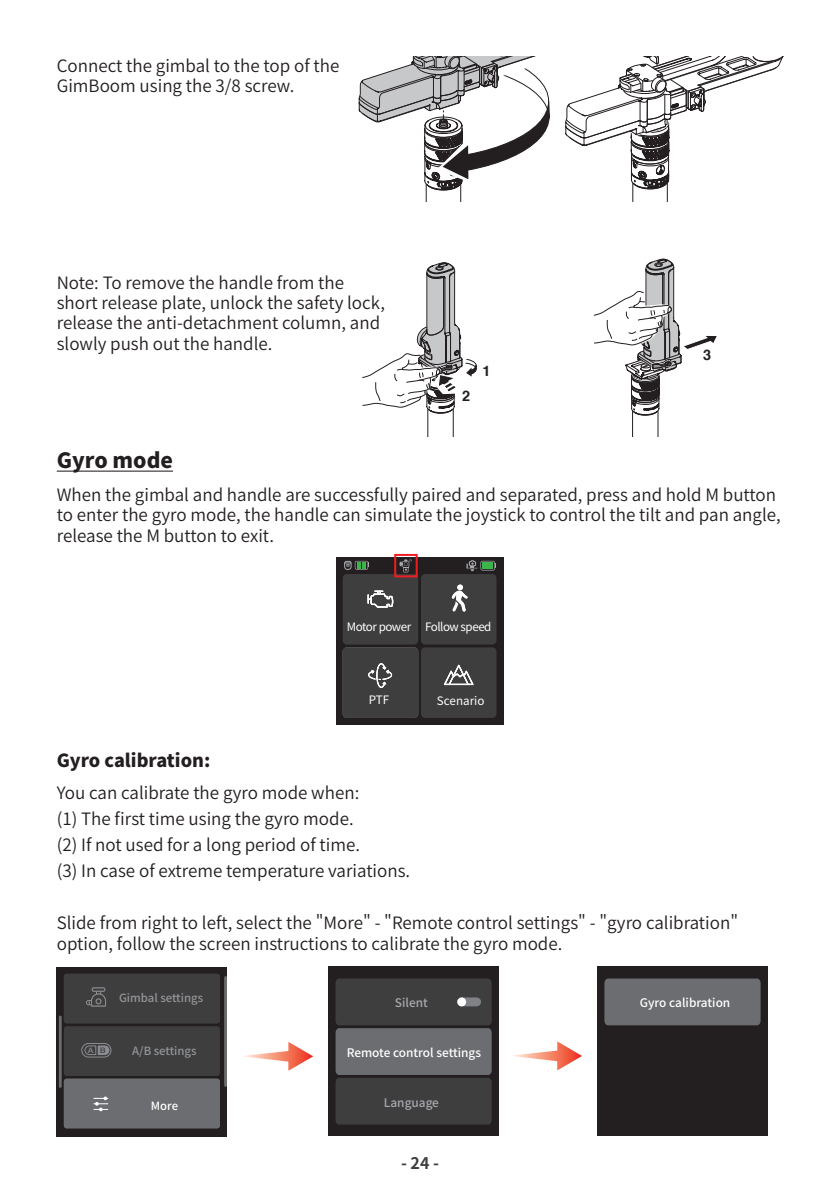
<style>
.page{position:relative;width:840px;height:1191px;background:#fff}
.page>*{position:absolute;margin:0;border:0;box-sizing:border-box;transform-origin:0 0}
.t1{font:800 21px "Source Han Sans CN";color:#231f20}
.t2{font:800 18px "Source Han Sans CN";color:#231f20}
.t3{font:17px/20.4px "Source Han Sans CN";color:#231f20}
.t4{font:700 16px "Source Han Sans CN";color:#3e3e3f}
.t5{font:700 14.4px "Helvetica";color:#231f20}
.t6{font:500 11.8px "Source Han Sans CN";color:#fff}
.t7{font:500 11.8px "Source Han Sans CN";color:#a8a9ad}
.t8{font:11.6px "Source Han Sans CN";letter-spacing:-.04em;color:#fff}
.t9{font:11.6px "Source Han Sans CN";color:#fff}
.t10{font:500 11.4px "Source Han Sans CN";color:#939598}
.t11{font:500 11.4px "Source Han Sans CN";color:#fff}
.t12{font:500 7.2px "Source Han Sans CN";color:#8a8c8f;scale:1.26 1}
</style>
<div class="page">
<hr style="left:57px;top:470px;width:116px;height:1px;background:#231f20">
<div style="left:335px;top:557px;width:168px;height:168px;background:#231f20"></div>
<svg style="left:342px;top:558px;width:154px;height:160px"></svg>
<div style="left:394px;top:554px;width:23px;height:23px;border:2px solid #ee1d23"></div>
<div style="left:597px;top:966px;width:170px;height:170px;background:#231f20"></div>
<div style="left:604px;top:978px;width:156px;height:47px;background:#6c6d70"></div>
<div style="left:57px;top:966px;width:170px;height:170px;background:#231f20"></div>
<hr style="left:59px;top:1015px;width:3px;height:72px;background:#6c6d70">
<svg style="left:64px;top:973px;width:163px;height:155px"></svg>
<svg style="left:244px;top:1042px;width:69px;height:28px"></svg>
<div style="left:328px;top:966px;width:170px;height:170px;background:#231f20"></div>
<svg style="left:335px;top:978px;width:156px;height:146px"></svg>
<div style="left:457px;top:997px;width:24px;height:9px;background:#808285;border-radius:4px"></div>
<div style="left:457px;top:997px;width:9px;height:9px;background:#fff;border-radius:50%"></div>
<svg style="left:513px;top:1041px;width:68px;height:29px"></svg>
<svg style="left:362px;top:262px;width:115px;height:174px"></svg>
<div style="left:462px;top:323px;width:37px;height:33px;background:#fff"></div>
<svg style="left:594px;top:258px;width:123px;height:178px"></svg>
<svg style="left:358px;top:57px;width:425px;height:145px"></svg>
<p class="t3" style="left:57px;top:56px;width:284px">Connect the gimbal to the top of the<br>GimBoom using the 3/8 screw.</p>
<p class="t3" style="left:57px;top:272px;width:329px">Note: To remove the handle from the short release plate, unlock the safety lock, release the anti-detachment column, and slowly push out the handle.</p>
<p class="t5" style="left:462px;top:384px;width:10px">2</p>
<p class="t5" style="left:482px;top:360px;width:10px">1</p>
<p class="t5" style="left:702px;top:344px;width:10px">3</p>
<p class="t1" style="left:57px;top:448px;width:118px">Gyro mode</p>
<p class="t3" style="left:57px;top:485px;width:725px">When the gimbal and handle are successfully paired and separated, press and hold M button to enter the gyro mode, the handle can simulate the joystick to control the tilt and pan angle, release the M button to exit.</p>
<p class="t8" style="left:346px;top:620px;width:66px">Motor power</p>
<p class="t8" style="left:425px;top:620px;width:68px">Follow speed</p>
<p class="t8" style="left:368px;top:693px;width:22px">PTF</p>
<p class="t9" style="left:437px;top:694px;width:49px">Scenario</p>
<p class="t2" style="left:57px;top:750px;width:155px">Gyro calibration:</p>
<p class="t3" style="left:57px;top:780px;width:355px;line-height:26px">You can calibrate the gyro mode when:<br>(1) The first time using the gyro mode.<br>(2) If not used for a long period of time.<br>(3) In case of extreme temperature variations.</p>
<p class="t3" style="left:57px;top:913px;width:682px">Slide from right to left, select the "More" - "Remote control settings" - "gyro calibration" option, follow the screen instructions to calibrate the gyro mode.</p>
<p class="t12" style="left:88px;top:1046px;width:6px">A</p>
<p class="t10" style="left:119px;top:991px;width:86px">Gimbal settings</p>
<p class="t7" style="left:395px;top:995px;width:34px">Silent</p>
<p class="t10" style="left:132px;top:1044px;width:66px">A/B settings</p>
<p class="t11" style="left:151px;top:1099px;width:29px">More</p>
<p class="t6" style="left:346px;top:1046px;width:136px">Remote control settings</p>
<p class="t7" style="left:383px;top:1095px;width:57px">Language</p>
<p class="t4" style="left:401px;top:1153px;width:39px">- 24 -</p>
<p class="t6" style="left:639px;top:995px;width:92px">Gyro calibration</p>
</div>
